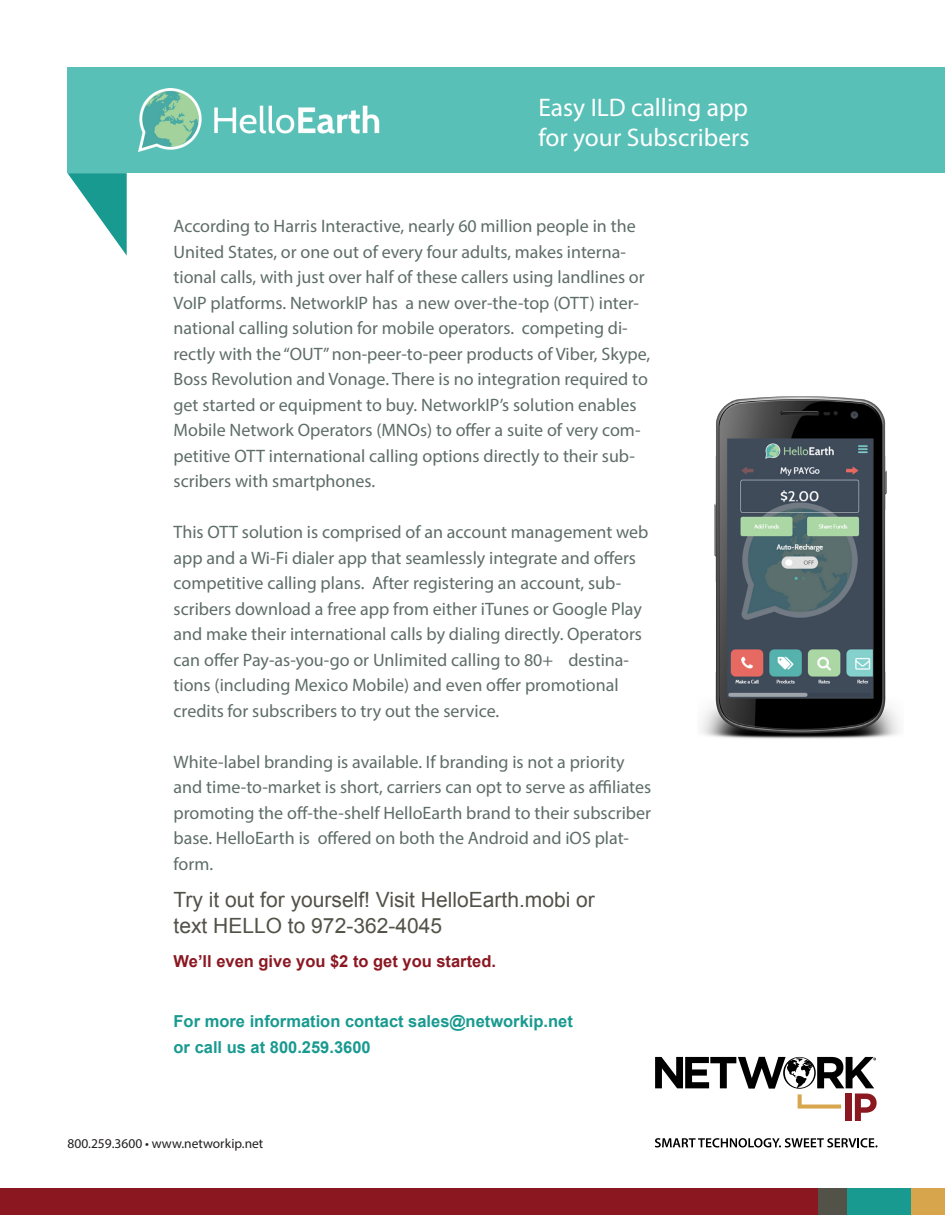
<style>
.page{position:relative;width:945px;height:1215px;background:#fff}
.page>*{position:absolute;margin:0;border:0;box-sizing:border-box;transform-origin:0 0}
.t1{font:25.5px "Myriad Pro";color:#fff}
.t2{font:21px "Arial";color:#535249}
.t3{font:18px/25.5px "Myriad Pro";color:#5e6d67}
.t4{font:700 16.5px "Arial";color:#189a90}
.t5{font:700 16.5px "Arial";color:#8b1721}
.t6{font:13.5px "Myriad Pro";color:#231f20}
</style>
<div class="page">
<div style="left:815px;top:1189px;width:32px;height:26px;background:#535249"></div>
<div style="left:897px;top:1189px;width:48px;height:26px;background:#d7a64c"></div>
<div style="left:0;top:1189px;width:817px;height:26px;background:#8b1721"></div>
<div style="left:847px;top:1189px;width:64px;height:26px;background:#189a90"></div>
<svg style="left:655px;top:1138px;width:223px;height:10px"></svg>
<svg style="left:655px;top:1057px;width:222px;height:64px"></svg>
<svg style="left:68px;top:173px;width:59px;height:83px"></svg>
<div style="left:68px;top:68px;width:877px;height:105px;background:#59c0b7"></div>
<img style="left:701px;top:396px;width:198px;height:343px">
<img style="left:139px;top:89px;width:241px;height:63px">
<p class="t1" style="left:538px;top:91px;width:211px">Easy ILD calling app</p>
<p class="t1" style="left:538px;top:121px;width:213px">for your Subscribers</p>
<p class="t3" style="left:174px;top:213px;width:478px">According to Harris Interactive, nearly 60 million people in the United States, or one out of every four adults, makes interna&shy;tional calls, with just over half of these callers using landlines or VoIP platforms. NetworkIP has a new over-the-top (OTT) inter&shy;national calling solution for mobile operators. competing di&shy;rectly with the “OUT” non-peer-to-peer products of Viber, Skype, Boss Revolution and Vonage. There is no integration required to get started or equipment to buy. NetworkIP’s solution enables Mobile Network Operators (MNOs) to offer a suite of very com&shy;petitive OTT international calling options directly to their sub&shy;scribers with smartphones.</p>
<p class="t3" style="left:174px;top:519px;width:476px">This OTT solution is comprised of an account management web app and a Wi-Fi dialer app that seamlessly integrate and offers competitive calling plans. After registering an account, sub&shy;scribers download a free app from either iTunes or Google Play and make their international calls by dialing directly. Operators can offer Pay-as-you-go or Unlimited calling to 80+ destina&shy;tions (including Mexico Mobile) and even offer promotional credits for subscribers to try out the service.</p>
<p class="t3" style="left:174px;top:749px;width:479px">White-label branding is available. If branding is not a priority and time-to-market is short, carriers can opt to serve as affiliates promoting the off-the-shelf HelloEarth brand to their subscriber base. HelloEarth is offered on both the Android and iOS plat&shy;form.</p>
<p class="t2" style="left:174px;top:886px;width:423px">Try it out for yourself! Visit HelloEarth.mobi or</p>
<p class="t2" style="left:174px;top:912px;width:270px">text HELLO to 972-362-4045</p>
<p class="t5" style="left:174px;top:951px;width:324px">We’ll even give you $2 to get you started.</p>
<p class="t4" style="left:174px;top:1011px;width:401px">For more information contact sales@networkip.net</p>
<p class="t4" style="left:174px;top:1036px;width:199px">or call us at 800.259.3600</p>
<p class="t6" style="left:68px;top:1135px;width:197px">800.259.3600 • www.networkip.net</p>
</div>
